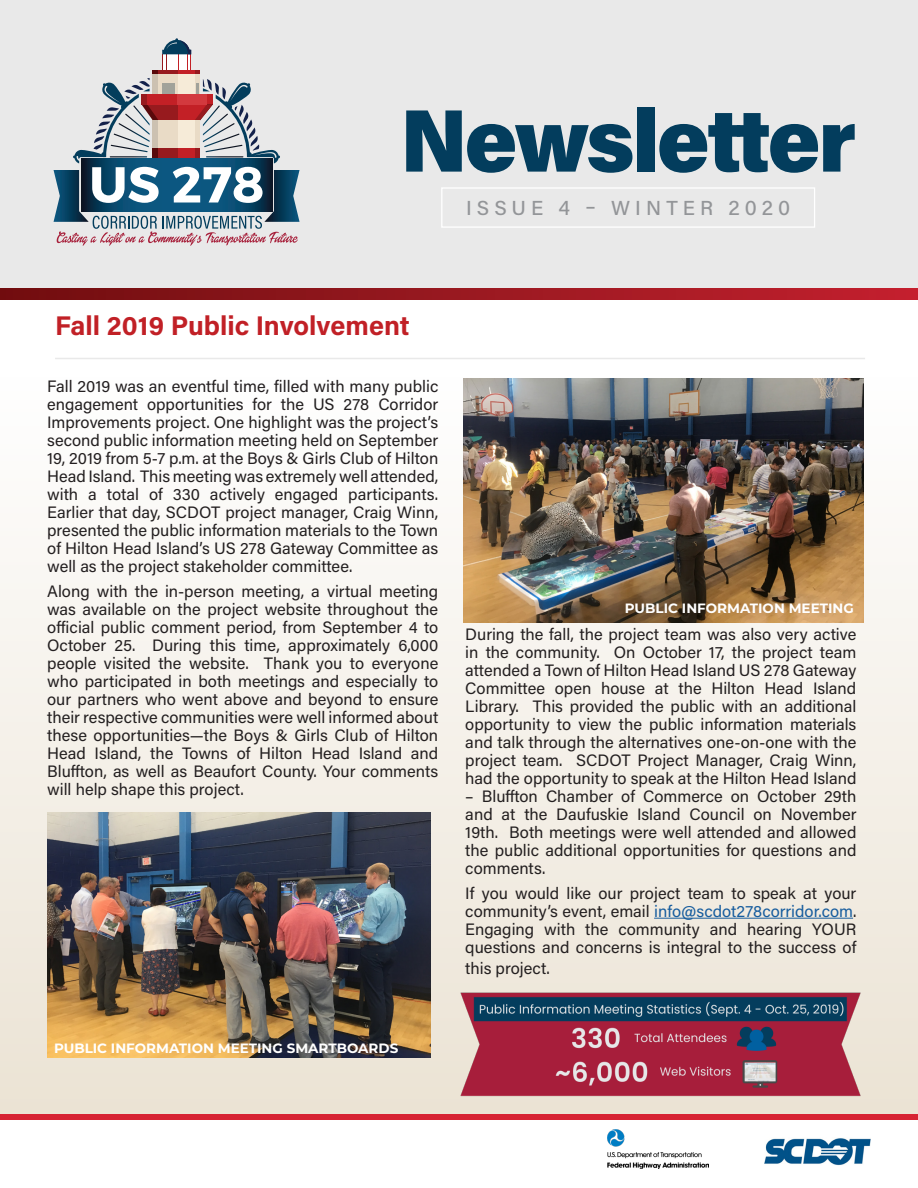
<style>
.page{position:relative;width:918px;height:1188px;background:#fff}
.page>*{position:absolute;margin:0;border:0;box-sizing:border-box;transform-origin:0 0}
.t1{font:900 88.8px "Acumin Pro";letter-spacing:-.035em;color:#033d5d}
.t2{font:700 27px "Acumin Pro";color:#c12026}
.t3{font:500 20.25px "Acumin Pro";letter-spacing:.25em;color:#939598}
.t4{font:16.5px/18px "Acumin Pro";color:#231f20;text-align:justify}
.t5{font:700 13.5px "Montserrat";color:#fff}
.s1{color:#175d9e}
</style>
<div class="page">
<div style="left:0;top:354px;width:918px;height:763px;background:linear-gradient(to bottom,#fff,#ebe3d4)"></div>
<svg style="left:0;top:287px;width:918px;height:12px;background:#9f2930"></svg>
<div style="left:0;top:1114px;width:918px;height:6px;background:#d72333"></div>
<div style="left:0;top:0;width:918px;height:287px;background:#e9e9e9"></div>
<svg style="left:195px;top:73px;width:5px;height:5px"></svg>
<svg style="left:152px;top:73px;width:6px;height:5px"></svg>
<svg style="left:178px;top:73px;width:17px;height:5px"></svg>
<svg style="left:158px;top:73px;width:20px;height:5px"></svg>
<hr style="left:184px;top:70px;width:16px;height:3px;background:#971a1e">
<hr style="left:152px;top:70px;width:20px;height:3px;background:#59090b">
<hr style="left:178px;top:70px;width:17px;height:3px;background:#c32026">
<hr style="left:158px;top:70px;width:20px;height:3px;background:#971a1e">
<svg style="left:162px;top:38px;width:29px;height:32px"></svg>
<svg style="left:54px;top:78px;width:246px;height:168px"></svg>
<div style="left:441px;top:187px;width:374px;height:41px;border:1px solid #fff"></div>
<img style="left:47px;top:812px;width:384px;height:246px">
<hr style="left:55px;top:358px;width:810px;height:1px;background:#e9e9e9">
<img style="left:463px;top:378px;width:401px;height:244px">
<img style="left:364px;top:914px;width:554px;height:255px">
<p class="t1" style="left:400px;top:78px;width:458px">Newsletter</p>
<p class="t3" style="left:466px;top:194px;width:326px">ISSUE 4 – WINTER 2020</p>
<p class="t2" style="left:55px;top:307px;width:356px">Fall 2019 Public Involvement</p>
<p class="t4" style="left:47px;top:377px;width:393px">Fall 2019 was an eventful time, filled with many public engagement opportunities for the US 278 Corridor Improvements project. One highlight was the project’s second public information meeting held on September 19, 2019 from 5-7 p.m. at the Boys &amp; Girls Club of Hilton Head Island. This meeting was extremely well attended, with a total of 330 actively engaged participants.<br>Earlier that day, SCDOT project manager, Craig Winn, presented the public information materials to the Town of Hilton Head Island’s US 278 Gateway Committee as well as the project stakeholder committee.</p>
<p class="t4" style="left:47px;top:582px;width:393px">Along with the in-person meeting, a virtual meeting was available on the project website throughout the official public comment period, from September 4 to October 25. During this time, approximately 6,000 people visited the website. Thank you to everyone who participated in both meetings and especially to our partners who went above and beyond to ensure their respective communities were well informed about these opportunities—the Boys &amp; Girls Club of Hilton Head Island, the Towns of Hilton Head Island and Bluffton, as well as Beaufort County. Your comments will help shape this project.</p>
<p class="t5" style="left:54px;top:1038px;width:346px">PUBLIC INFORMATION MEETING SMARTBOARDS</p>
<p class="t5" style="left:625px;top:599px;width:230px">PUBLIC INFORMATION MEETING</p>
<p class="t4" style="left:465px;top:624px;width:393px">During the fall, the project team was also very active in the community. On October 17, the project team attended a Town of Hilton Head Island US 278 Gateway Committee open house at the Hilton Head Island Library. This provided the public with an additional opportunity to view the public information materials and talk through the alternatives one-on-one with the project team. SCDOT Project Manager, Craig Winn, had the opportunity to speak at the Hilton Head Island</p>
<p class="t4" style="left:465px;top:786px;width:393px">– Bluffton Chamber of Commerce on October 29th and at the Daufuskie Island Council on November 19th. Both meetings were well attended and allowed the public additional opportunities for questions and comments.</p>
<p class="t4" style="left:465px;top:883px;width:393px">If you would like our project team to speak at your community’s event, email <span class="s1">info@scdot278corridor.com</span>.<br>Engaging with the community and hearing YOUR questions and concerns is integral to the success of</p>
<p class="t4" style="left:465px;top:958px;width:86px">this project.</p>
</div>
